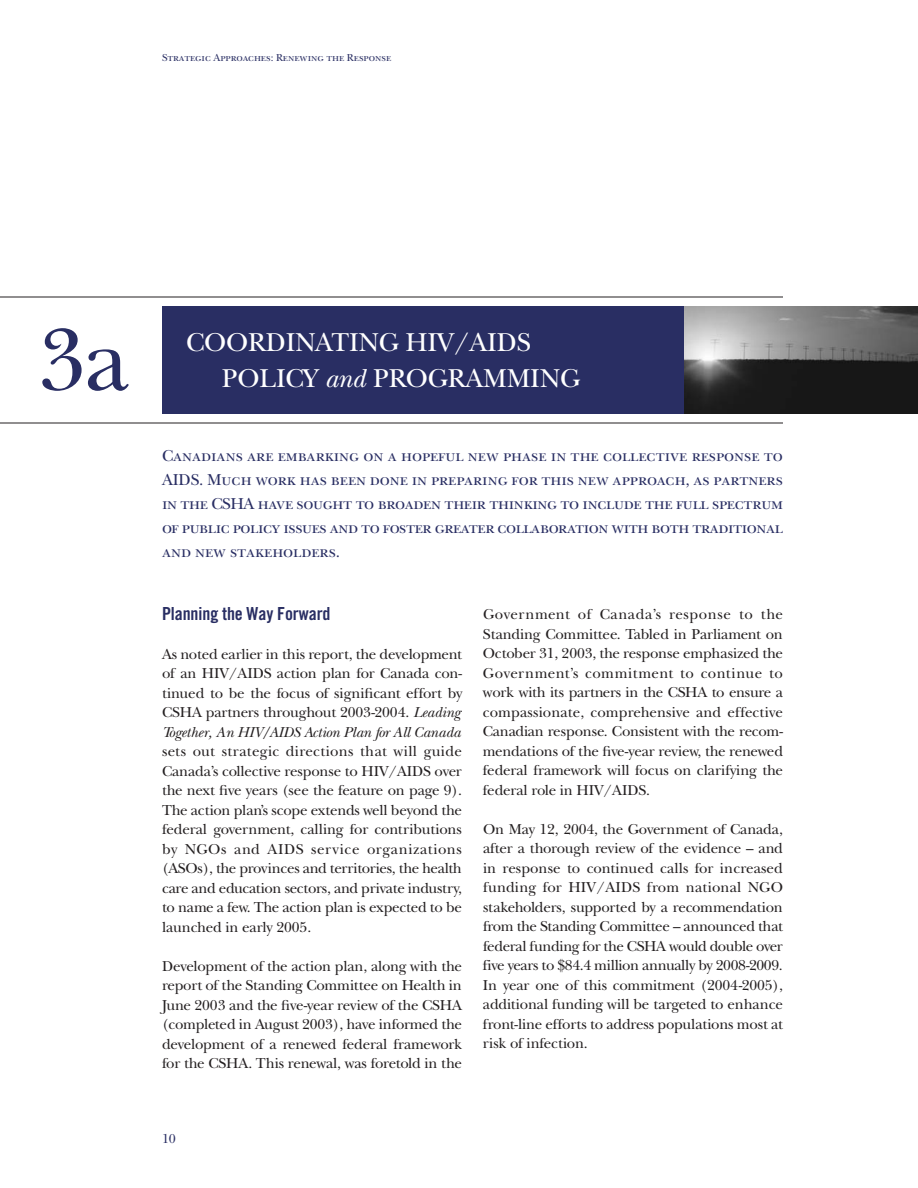
<style>
.page{position:relative;width:918px;height:1188px;background:#fff}
.page>*{position:absolute;margin:0;border:0;box-sizing:border-box;transform-origin:0 0}
.t1{font:91.5px "New Baskerville";color:#292e63}
.t2{font:27px/36px "New Baskerville SC";letter-spacing:-.005em;color:#fff}
.t3{font:18px "Trade Gothic Bold Cond Twenty";letter-spacing:-.005em;color:#292e63}
.t4{font:16.5px/24px "New Baskerville SC";letter-spacing:-.03em;color:#292e63;text-align:justify}
.t5{font:15px/19.5px "New Baskerville";letter-spacing:-.005em;color:#231f20;text-align:justify}
.t6{font:13.5px "New Baskerville";color:#292e63}
.t7{font:10.5px "New Baskerville SC";letter-spacing:-.005em;color:#292e63}
.s1{font-family:"New Baskerville";font-style:italic}
.s2{font-style:italic}
</style>
<div class="page">
<div style="left:162px;top:306px;width:524px;height:108px;background:#292e63"></div>
<hr style="left:0;top:297px;width:783px;height:1px;background:#231f20">
<hr style="left:0;top:423px;width:783px;height:1px;background:#231f20">
<img style="left:684px;top:306px;width:234px;height:108px">
<p class="t7" style="left:162px;top:54px;width:231px">Strategic Approaches: Renewing the Response</p>
<h1 class="t1" style="left:38px;top:327px;width:93px">3a</h1>
<h2 class="t2" style="left:222px;top:328px;width:360px;text-indent:-36px">COORDINATING HIV/AIDS<br>POLICY <span class="s1">and</span> PROGRAMMING</h2>
<p class="t4" style="left:162px;top:446px;width:623px">Canadians are embarking on a hopeful new phase in the collective response to AIDS. Much work has been done in preparing for this new approach, as partners in the CSHA have sought to broaden their thinking to include the full spectrum of public policy issues and to foster greater collaboration with both traditional and new stakeholders.</p>
<p class="t3" style="left:162px;top:607px;width:170px">Planning the Way Forward</p>
<p class="t5" style="left:162px;top:646px;width:302px;text-align:left">As noted earlier in this report, the development of an HIV/AIDS action plan for Canada con&shy;tinued to be the focus of significant effort by CSHA partners throughout 2003-2004. <span class="s2">Leading Together, An HIV/AIDS Action Plan for All Canada</span></p>
<p class="t5" style="left:162px;top:743px;width:302px">sets out strategic directions that will guide Canada’s collective response to HIV/AIDS over the next five years (see the feature on page 9).<br>The action plan’s scope extends well beyond the federal government, calling for contributions by NGOs and AIDS service organizations (ASOs), the provinces and territories, the health care and education sectors, and private industry, to name a few. The action plan is expected to be launched in early 2005.</p>
<p class="t5" style="left:162px;top:958px;width:302px">Development of the action plan, along with the report of the Standing Committee on Health in June 2003 and the five-year review of the CSHA (completed in August 2003), have informed the development of a renewed federal framework for the CSHA. This renewal, was foretold in the</p>
<p class="t5" style="left:483px;top:607px;width:302px">Government of Canada’s response to the Standing Committee. Tabled in Parliament on October 31, 2003, the response emphasized the Government’s commitment to continue to work with its partners in the CSHA to ensure a compassionate, comprehensive and effective Canadian response. Consistent with the recom&shy;mendations of the five-year review, the renewed federal framework will focus on clarifying the federal role in HIV/AIDS.</p>
<p class="t5" style="left:483px;top:821px;width:302px">On May 12, 2004, the Government of Canada, after a thorough review of the evidence – and in response to continued calls for increased funding for HIV/AIDS from national NGO stakeholders, supported by a recommendation from the Standing Committee – announced that federal funding for the CSHA would double over five years to $84.4 million annually by 2008-2009.<br>In year one of this commitment (2004-2005), additional funding will be targeted to enhance front-line efforts to address populations most at risk of infection.</p>
<p class="t6" style="left:162px;top:1134px;width:15px">10</p>
</div>
